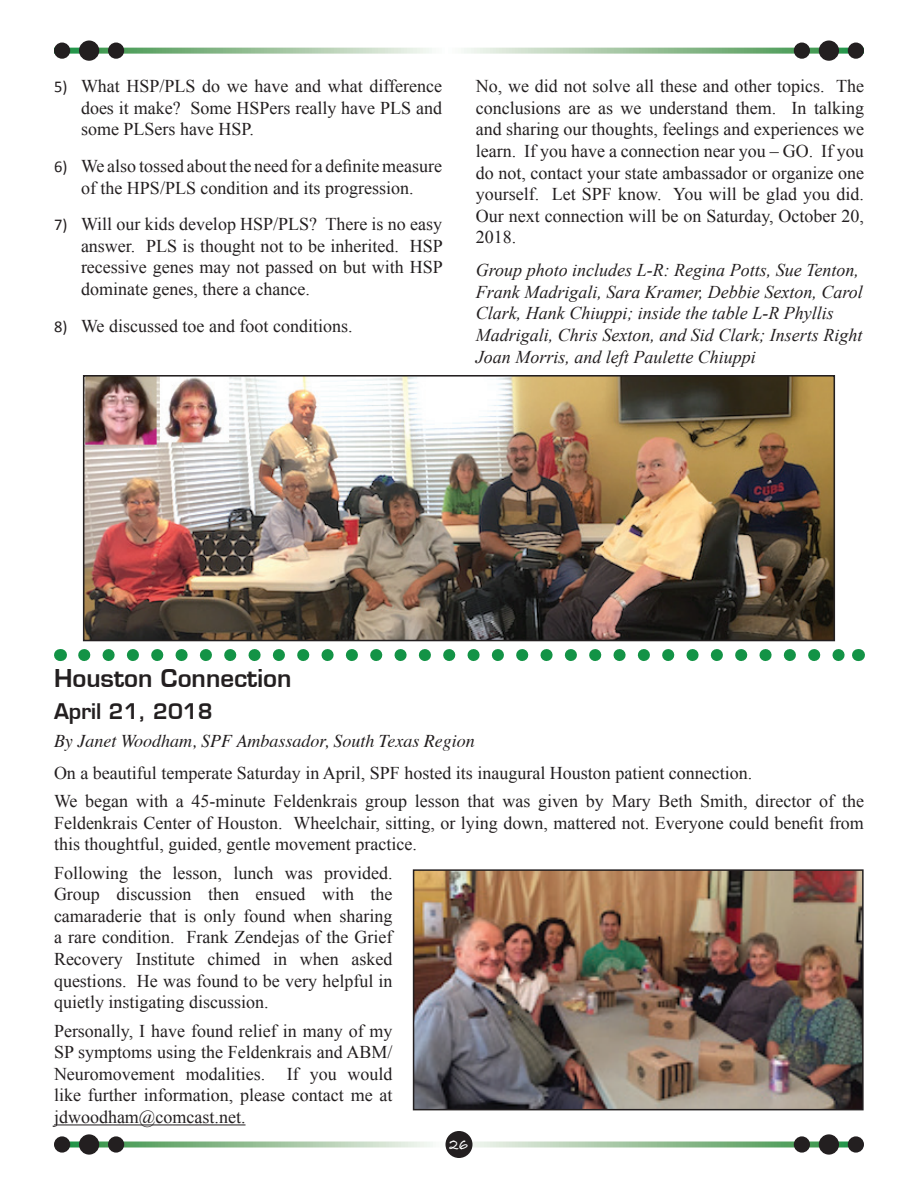
<style>
.page{position:relative;width:918px;height:1188px;background:#fff}
.page>*{position:absolute;margin:0;border:0;box-sizing:border-box;transform-origin:0 0}
.t1{font:600 24px "Eurostile LT";color:#231f20}
.t2{font:600 21px "Eurostile LT";color:#231f20}
.t3{font:18px/21.6px "Times New Roman";color:#231f20;text-align:justify}
.t4{font:italic 18px/21.6px "Times New Roman";color:#231f20}
.t5{font:italic 18px "Times";color:#231f20}
.t6{font:16.5px "Bradley Hand ITCTT Bold";color:#fff;scale:.9 1}
.s1{font-family:"Calibri";font-size:16.5px}
</style>
<div class="page">
<svg style="left:69px;top:1142px;width:780px;height:6px;background:#a4c8a6"></svg>
<div style="left:446px;top:1131px;width:26px;height:27px;background:#231f20;border-radius:50%"></div>
<div style="left:54px;top:1136px;width:16px;height:17px;background:#231f20;border-radius:50%"></div>
<div style="left:79px;top:1134px;width:20px;height:21px;background:#231f20;border-radius:50%"></div>
<div style="left:108px;top:1136px;width:16px;height:17px;background:#231f20;border-radius:50%"></div>
<div style="left:794px;top:1136px;width:16px;height:17px;background:#231f20;border-radius:50%"></div>
<div style="left:819px;top:1134px;width:20px;height:21px;background:#231f20;border-radius:50%"></div>
<div style="left:848px;top:1136px;width:16px;height:17px;background:#231f20;border-radius:50%"></div>
<svg style="left:70px;top:48px;width:778px;height:6px;background:#a6caa7"></svg>
<div style="left:54px;top:43px;width:16px;height:16px;background:#231f20;border-radius:50%"></div>
<div style="left:79px;top:40px;width:20px;height:21px;background:#231f20;border-radius:50%"></div>
<div style="left:108px;top:43px;width:16px;height:16px;background:#231f20;border-radius:50%"></div>
<div style="left:794px;top:43px;width:16px;height:16px;background:#231f20;border-radius:50%"></div>
<div style="left:819px;top:40px;width:20px;height:21px;background:#231f20;border-radius:50%"></div>
<div style="left:848px;top:43px;width:16px;height:16px;background:#231f20;border-radius:50%"></div>
<img style="left:86px;top:378px;width:746px;height:260px">
<div style="left:83px;top:375px;width:752px;height:266px;border:2px solid #231f20"></div>
<hr style="left:54px;top:1125px;width:192px;height:1px;background:#231f20">
<img style="left:416px;top:872px;width:445px;height:235px">
<div style="left:413px;top:869px;width:451px;height:241px;border:2px solid #231f20"></div>
<svg style="left:84px;top:649px;width:761px;height:12px"></svg>
<svg style="left:60px;top:649px;width:1px;height:12px"></svg>
<svg style="left:858px;top:649px;width:1px;height:12px"></svg>
<p class="t3" style="left:81px;top:75px;width:363px;text-indent:-27px"><span class="s1">5)</span> What HSP/PLS do we have and what difference does it make? Some HSPers really have PLS and some PLSers have HSP.</p>
<p class="t3" style="left:54px;top:155px;width:390px;text-align:center"><span class="s1">6)</span> We also tossed about the need for a definite measure of the HPS/PLS condition and its progression.</p>
<p class="t3" style="left:81px;top:213px;width:363px;text-indent:-27px"><span class="s1">7)</span> Will our kids develop HSP/PLS? There is no easy answer. PLS is thought not to be inherited. HSP recessive genes may not passed on but with HSP dominate genes, there a chance.</p>
<p class="t3" style="left:54px;top:314px;width:300px"><span class="s1">8)</span> We discussed toe and foot conditions.</p>
<p class="t3" style="left:476px;top:75px;width:390px">No, we did not solve all these and other topics. The conclusions are as we understand them. In talking and sharing our thoughts, feelings and experiences we learn. If you have a connection near you – GO. If you do not, contact your state ambassador or organize one yourself. Let SPF know. You will be glad you did.<br>Our next connection will be on Saturday, October 20, 2018.</p>
<p class="t4" style="left:476px;top:259px;width:388px">Group photo includes L-R: Regina Potts, Sue Tenton, Frank Madrigali, Sara Kramer, Debbie Sexton, Carol Clark, Hank Chiuppi; inside the table L-R Phyllis Madrigali, Chris Sexton, and Sid Clark; Inserts Right Joan Morris, and left Paulette Chiuppi</p>
<h1 class="t1" style="left:54px;top:663px;width:239px">Houston Connection</h1>
<p class="t2" style="left:54px;top:698px;width:160px">April 21, 2018</p>
<p class="t5" style="left:54px;top:725px;width:422px">By Janet Woodham, SPF Ambassador, South Texas Region</p>
<p class="t3" style="left:54px;top:758px;width:812px;line-height:28.3px">On a beautiful temperate Saturday in April, SPF hosted its inaugural Houston patient connection.<br>We began with a 45-minute Feldenkrais group lesson that was given by Mary Beth Smith, director of the</p>
<p class="t3" style="left:54px;top:812px;width:812px">Feldenkrais Center of Houston. Wheelchair, sitting, or lying down, mattered not. Everyone could benefit from this thoughtful, guided, gentle movement practice.</p>
<p class="t3" style="left:54px;top:862px;width:340px">Following the lesson, lunch was provided.<br>Group discussion then ensued with the camaraderie that is only found when sharing a rare condition. Frank Zendejas of the Grief Recovery Institute chimed in when asked questions. He was found to be very helpful in quietly instigating discussion.</p>
<p class="t3" style="left:54px;top:1019px;width:340px">Personally, I have found relief in many of my SP symptoms using the Feldenkrais and ABM/ Neuromovement modalities. If you would like further information, please contact me at jdwoodham@comcast.net.</p>
<p class="t6" style="left:450px;top:1135px;width:22px">26</p>
</div>
